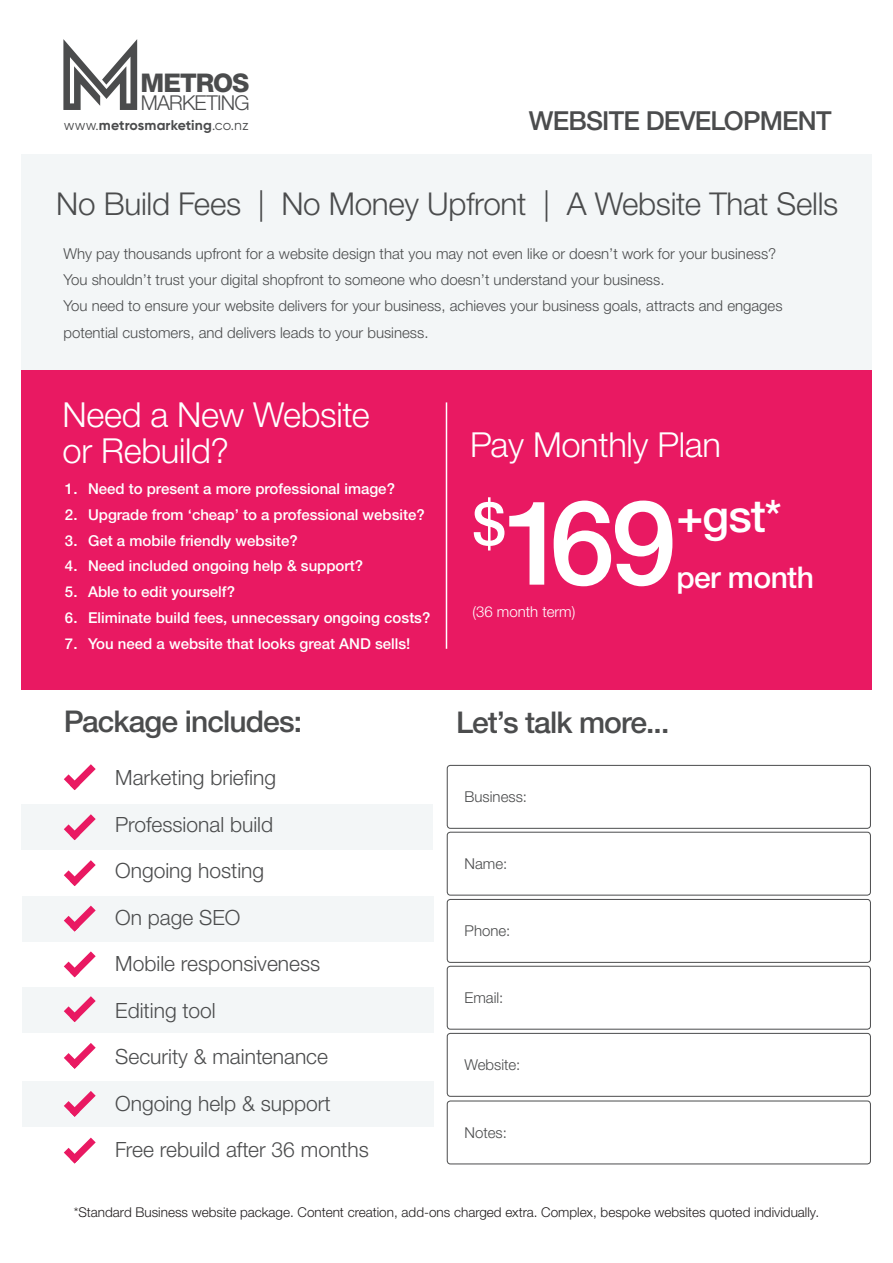
<style>
.page{position:relative;width:893px;height:1263px;background:#fff}
.page>*{position:absolute;margin:0;border:0;box-sizing:border-box;transform-origin:0 0}
.t1{font:500 117.75px "Helvetica Neue LTW1 G";color:#fff}
.t2{font:500 58.8px "Helvetica Neue LTW1 G";color:#fff}
.t3{font:500 45px "Helvetica Neue LTW1 G";color:#fff}
.t4{font:300 34.5px/36px "Helvetica Neue LTW1 G";letter-spacing:-.01em;color:#fff}
.t5{font:300 31.5px "Helvetica Neue LTW1 G";letter-spacing:-.01em;color:#4b4c4d}
.t6{font:500 30px "Helvetica Neue LTW1 G";letter-spacing:-.03em;color:#4b4c4d}
.t7{font:500 30px "Helvetica Neue LTW1 G";letter-spacing:-.02em;color:#fff}
.t8{font:500 26.25px "Helvetica Neue LTW1 G";letter-spacing:-.03em;color:#4b4c4d}
.t9{font:800 25.8px "Helvetica Neue LTW1 G";letter-spacing:-.04em;color:#4b4c4d}
.t10{font:300 21px "Helvetica Neue LTW1 G";color:#4b4c4d}
.t11{font:300 20.55px "Helvetica Neue LTW1 G";letter-spacing:-.04em;color:#4b4c4d}
.t12{font:300 15px/26.4px "Helvetica Neue LTW1 G";color:#4b4c4d}
.t13{font:500 15px "Helvetica Neue LTW1 G";color:#fff}
.t14{font:300 15px "Helvetica Neue LTW1 G";color:#fff}
.t15{font:700 14.1px "Gilroy";letter-spacing:.01em;color:#4b4c4d}
.t16{font:300 13.5px "Helvetica Neue LTW1 G";color:#231f20}
.s1{font-weight:400}
</style>
<div class="page">
<div style="left:21px;top:804px;width:412px;height:46px;background:#f3f6f7"></div>
<div style="left:22px;top:987px;width:412px;height:45px;background:#f3f6f7"></div>
<div style="left:22px;top:896px;width:412px;height:45px;background:#f3f6f7"></div>
<div style="left:22px;top:154px;width:850px;height:216px;background:#f3f6f7"></div>
<div style="left:21px;top:370px;width:851px;height:320px;background:#e91962"></div>
<svg style="left:63px;top:39px;width:74px;height:71px"></svg>
<div style="left:22px;top:1081px;width:412px;height:46px;background:#f3f6f7"></div>
<div style="left:447px;top:765px;width:424px;height:63px;border:1px solid #4b4c4d;border-radius:3px"></div>
<div style="left:447px;top:899px;width:424px;height:63px;border:1px solid #4b4c4d;border-radius:3px"></div>
<div style="left:447px;top:832px;width:424px;height:63px;border:1px solid #4b4c4d;border-radius:3px"></div>
<div style="left:447px;top:966px;width:424px;height:63px;border:1px solid #4b4c4d;border-radius:3px"></div>
<div style="left:447px;top:1033px;width:424px;height:63px;border:1px solid #4b4c4d;border-radius:3px"></div>
<div style="left:447px;top:1101px;width:424px;height:63px;border:1px solid #4b4c4d;border-radius:3px"></div>
<svg style="left:64px;top:764px;width:32px;height:26px"></svg>
<svg style="left:64px;top:814px;width:32px;height:26px"></svg>
<svg style="left:64px;top:860px;width:32px;height:26px"></svg>
<svg style="left:64px;top:906px;width:32px;height:25px"></svg>
<svg style="left:64px;top:951px;width:32px;height:26px"></svg>
<svg style="left:64px;top:996px;width:32px;height:26px"></svg>
<svg style="left:64px;top:1091px;width:32px;height:26px"></svg>
<svg style="left:64px;top:1043px;width:32px;height:26px"></svg>
<svg style="left:64px;top:1137px;width:32px;height:26px"></svg>
<hr style="left:446px;top:402px;width:1px;height:247px;background:#fff">
<h3 class="t9" style="left:141px;top:68px;width:110px">METROS</h3>
<h3 class="t11" style="left:141px;top:90px;width:110px">MARKETING</h3>
<p class="t15" style="left:64px;top:116px;width:186px"><span class="s1">www.</span>metrosmarketing<span class="s1">.co.nz</span></p>
<h3 class="t8" style="left:529px;top:104px;width:304px">WEBSITE DEVELOPMENT</h3>
<h3 class="t5" style="left:56px;top:185px;width:784px">No Build Fees | No Money Upfront | A Website That Sells</h3>
<p class="t12" style="left:64px;top:240px;width:721px">Why pay thousands upfront for a website design that you may not even like or doesn’t work for your business?<br>You shouldn’t trust your digital shopfront to someone who doesn’t understand your business.<br>You need to ensure your website delivers for your business, achieves your business goals, attracts and engages potential customers, and delivers leads to your business.</p>
<h3 class="t4" style="left:63px;top:397px;width:309px">Need a New Website or Rebuild?</h3>
<p class="t13" style="left:65px;top:479px;width:331px">1. Need to present a more professional image?</p>
<p class="t13" style="left:65px;top:505px;width:361px">2. Upgrade from ‘cheap’ to a professional website?</p>
<p class="t13" style="left:65px;top:531px;width:234px">3. Get a mobile friendly website?</p>
<p class="t13" style="left:65px;top:557px;width:300px">4. Need included ongoing help &amp; support?</p>
<p class="t13" style="left:65px;top:583px;width:172px">5. Able to edit yourself?</p>
<p class="t13" style="left:65px;top:609px;width:367px">6. Eliminate build fees, unnecessary ongoing costs?</p>
<p class="t13" style="left:65px;top:634px;width:347px">7. You need a website that looks great AND sells!</p>
<h3 class="t4" style="left:470px;top:427px;width:252px">Pay Monthly Plan</h3>
<h1 class="t1" style="left:503px;top:472px;width:175px">169</h1>
<h2 class="t2" style="left:473px;top:489px;width:34px">$</h2>
<h3 class="t3" style="left:676px;top:489px;width:107px">+gst*</h3>
<h3 class="t7" style="left:676px;top:559px;width:139px">per month</h3>
<p class="t14" style="left:472px;top:603px;width:104px">(36 month term)</p>
<h3 class="t6" style="left:64px;top:703px;width:240px">Package includes:</h3>
<h3 class="t6" style="left:456px;top:704px;width:215px">Let’s talk more...</h3>
<h3 class="t10" style="left:115px;top:765px;width:162px">Marketing briefing</h3>
<h3 class="t10" style="left:115px;top:812px;width:160px">Professional build</h3>
<h3 class="t10" style="left:115px;top:858px;width:150px">Ongoing hosting</h3>
<h3 class="t10" style="left:115px;top:905px;width:127px">On page SEO</h3>
<h3 class="t10" style="left:115px;top:951px;width:207px">Mobile responsiveness</h3>
<h3 class="t10" style="left:115px;top:998px;width:102px">Editing tool</h3>
<h3 class="t10" style="left:115px;top:1044px;width:214px">Security &amp; maintenance</h3>
<h3 class="t10" style="left:115px;top:1090px;width:217px">Ongoing help &amp; support</h3>
<h3 class="t10" style="left:115px;top:1137px;width:255px">Free rebuild after 36 months</h3>
<p class="t12" style="left:465px;top:784px;width:64px">Business:</p>
<p class="t12" style="left:465px;top:850px;width:44px">Name:</p>
<p class="t12" style="left:465px;top:918px;width:47px">Phone:</p>
<p class="t12" style="left:465px;top:984px;width:40px">Email:</p>
<p class="t12" style="left:465px;top:1052px;width:57px">Website:</p>
<p class="t12" style="left:465px;top:1119px;width:44px">Notes:</p>
<p class="t16" style="left:74px;top:1204px;width:747px">*Standard Business website package. Content creation, add-ons charged extra. Complex, bespoke websites quoted individually.</p>
</div>
